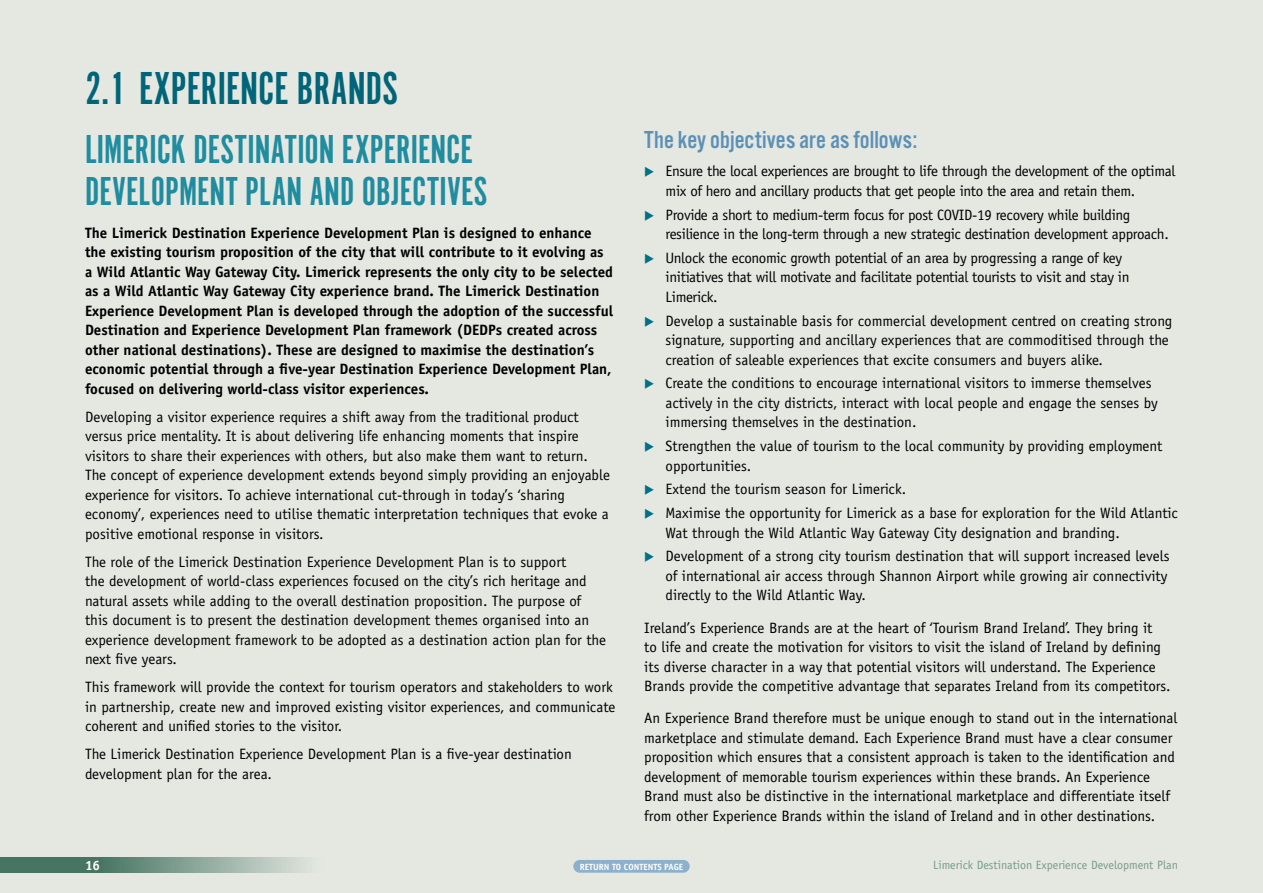
<style>
.page{position:relative;width:1263px;height:893px;background:#e4e8e1}
.page>*{position:absolute;margin:0;border:0;box-sizing:border-box;transform-origin:0 0}
.t1{font:48px "Alternate Got No 1 D";color:#006579}
.t2{font:42px/42px "Alternate Got No 1 D";color:#1f8c9f}
.t3{font:25.5px "Alternate Got No 3 D";color:#5c90b7}
.t4{font:15px/19.5px "Officina Sans Std";color:#000}
.t5{font:700 15px/19.5px "Officina Sans Std";color:#000}
.t6{font:15px/19.5px "Officina Sans Std";letter-spacing:-.02em;color:#000}
.t7{font:700 13.5px "Officina Sans Std";color:#fff}
.t8{font:12px "Officina Sans Std";color:#789a8b}
.t9{font:700 9px "Officina Sans Std";color:#fff}
</style>
<div class="page">
<svg style="left:0;top:857px;width:306px;height:16px;background:#79998a"></svg>
<div style="left:573px;top:860px;width:117px;height:13px;background:#8db1cd;border-radius:6px"></div>
<h1 class="t1" style="left:85px;top:63px;width:314px">2.1 EXPERIENCE BRANDS</h1>
<h2 class="t2" style="left:85px;top:130px;width:404px">LIMERICK DESTINATION EXPERIENCE<br>DEVELOPMENT PLAN AND OBJECTIVES</h2>
<p class="t5" style="left:85px;top:223px;width:530px">The Limerick Destination Experience Development Plan is designed to enhance the existing tourism proposition of the city that will contribute to it evolving as a Wild Atlantic Way Gateway City. Limerick represents the only city to be selected as a Wild Atlantic Way Gateway City experience brand. The Limerick Destination Experience Development Plan is developed through the adoption of the successful Destination and Experience Development Plan framework (DEDPs created across other national destinations). These are designed to maximise the destination’s economic potential through a five-year Destination Experience Development Plan, focused on delivering world-class visitor experiences.</p>
<p class="t4" style="left:85px;top:407px;width:526px">Developing a visitor experience requires a shift away from the traditional product versus price mentality. It is about delivering life enhancing moments that inspire visitors to share their experiences with others, but also make them want to return.<br>The concept of experience development extends beyond simply providing an enjoyable experience for visitors. To achieve international cut-through in today’s ‘sharing economy’, experiences need to utilise thematic interpretation techniques that evoke a positive emotional response in visitors.</p>
<p class="t4" style="left:85px;top:552px;width:522px">The role of the Limerick Destination Experience Development Plan is to support<br>the development of world-class experiences focused on the city’s rich heritage and natural assets while adding to the overall destination proposition. The purpose of this document is to present the destination development themes organised into an experience development framework to be adopted as a destination action plan for the next five years.</p>
<p class="t4" style="left:85px;top:677px;width:532px">This framework will provide the context for tourism operators and stakeholders to work in partnership, create new and improved existing visitor experiences, and communicate coherent and unified stories to the visitor.</p>
<p class="t4" style="left:85px;top:744px;width:488px">The Limerick Destination Experience Development Plan is a five-year destination development plan for the area.</p>
<h3 class="t3" style="left:644px;top:126px;width:274px">The key objectives are as follows:</h3>
<p class="t6" style="left:665px;top:162px;width:511px">Ensure the local experiences are brought to life through the development of the optimal mix of hero and ancillary products that get people into the area and retain them.</p>
<p class="t6" style="left:665px;top:205px;width:505px">Provide a short to medium-term focus for post COVID-19 recovery while building resilience in the long-term through a new strategic destination development approach.</p>
<p class="t6" style="left:665px;top:248px;width:466px">Unlock the economic growth potential of an area by progressing a range of key initiatives that will motivate and facilitate potential tourists to visit and stay in<br>Limerick.</p>
<p class="t4" style="left:665px;top:311px;width:508px">Develop a sustainable basis for commercial development centred on creating strong signature, supporting and ancillary experiences that are commoditised through the creation of saleable experiences that excite consumers and buyers alike.</p>
<p class="t4" style="left:665px;top:374px;width:494px">Create the conditions to encourage international visitors to immerse themselves actively in the city districts, interact with local people and engage the senses by immersing themselves in the destination.</p>
<p class="t4" style="left:665px;top:436px;width:498px">Strengthen the value of tourism to the local community by providing employment opportunities.</p>
<p class="t4" style="left:665px;top:477px;width:514px;line-height:23.7px">Extend the tourism season for Limerick.<br>Maximise the opportunity for Limerick as a base for exploration for the Wild Atlantic</p>
<p class="t4" style="left:665px;top:521px;width:505px;line-height:23.7px">Wat through the Wild Atlantic Way Gateway City designation and branding.<br>Development of a strong city tourism destination that will support increased levels</p>
<p class="t4" style="left:665px;top:566px;width:503px">of international air access through Shannon Airport while growing air connectivity directly to the Wild Atlantic Way.</p>
<p class="t4" style="left:644px;top:618px;width:528px">Ireland’s Experience Brands are at the heart of ‘Tourism Brand Ireland’. They bring it<br>to life and create the motivation for visitors to visit the island of Ireland by defining its diverse character in a way that potential visitors will understand. The Experience Brands provide the competitive advantage that separates Ireland from its competitors.</p>
<p class="t4" style="left:644px;top:709px;width:534px">An Experience Brand therefore must be unique enough to stand out in the international marketplace and stimulate demand. Each Experience Brand must have a clear consumer proposition which ensures that a consistent approach is taken to the identification and development of memorable tourism experiences within these brands. An Experience Brand must also be distinctive in the international marketplace and differentiate itself from other Experience Brands within the island of Ireland and in other destinations.</p>
<p class="t7" style="left:85px;top:857px;width:17px">16</p>
<p class="t9" style="left:580px;top:861px;width:105px">RETURN TO CONTENTS PAGE</p>
<p class="t8" style="left:933px;top:858px;width:246px">Limerick Destination Experience Development Plan</p>
</div>
